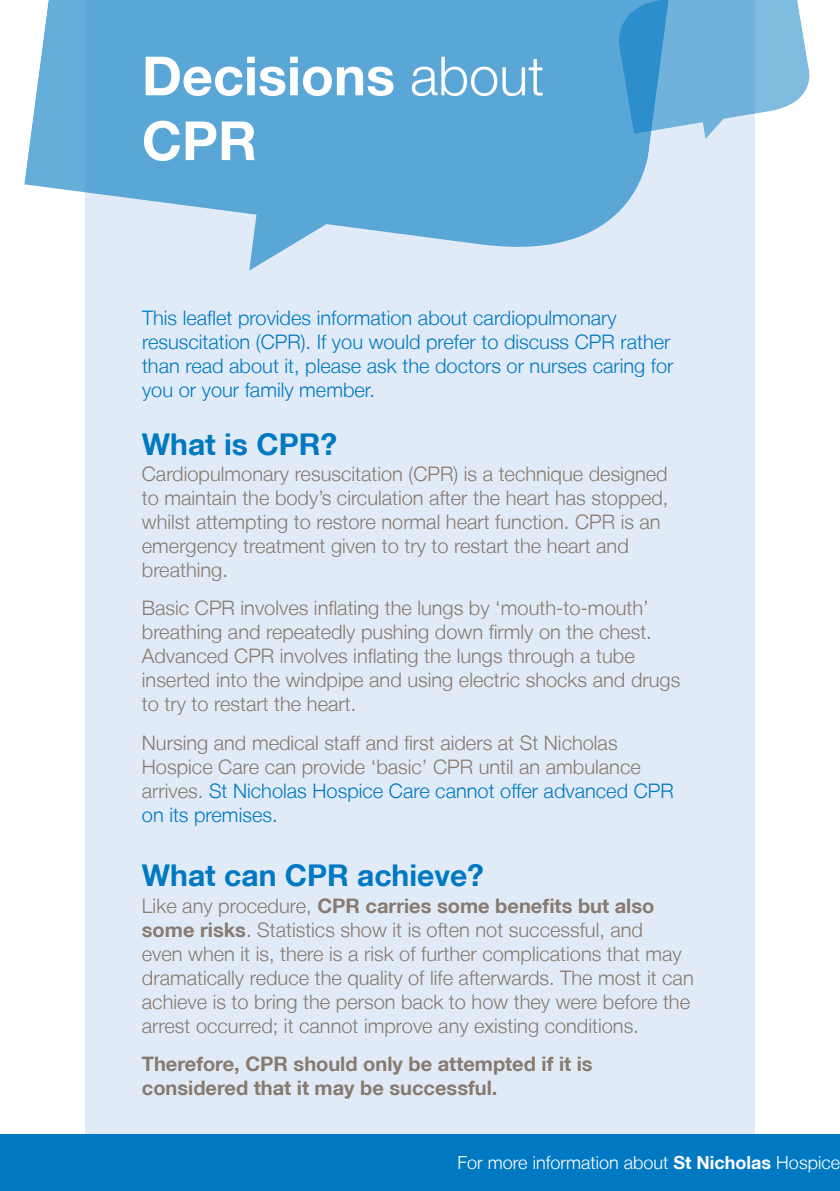
<style>
.page{position:relative;width:840px;height:1191px;background:#fff}
.page>*{position:absolute;margin:0;border:0;box-sizing:border-box;transform-origin:0 0}
.t1{font:700 54px "Helvetica Neue LT";color:#fff}
.t2{font:700 30px "Helvetica Neue LT";color:#0079c2}
.t3{font:300 20px/24px "Helvetica Neue LT";color:#877a70}
.t4{font:300 20px/24px "Helvetica Neue LT";color:#0079c2}
.t5{font:700 20px "Helvetica Neue LT";color:#877a70}
.t6{font:300 18px "Helvetica Neue LT";color:#fff}
.s1{font-weight:300}
.s2{color:#877a70}
.s3{font-weight:700}
</style>
<div class="page">
<div style="left:85px;top:0;width:669px;height:1191px;background:#e1ebf7"></div>
<div style="left:0;top:1134px;width:839px;height:57px;background:#0079c2"></div>
<svg style="left:689px;top:0;width:121px;height:139px"></svg>
<svg style="left:24px;top:0;width:665px;height:271px;fill:#5aa6d7"></svg>
<p class="t1" style="left:142px;top:43px;width:403px">Decisions <span class="s1">about</span></p>
<p class="t1" style="left:142px;top:107px;width:117px">CPR</p>
<p class="t4" style="left:142px;top:305px;width:476px">This leaflet provides information about cardiopulmonary</p>
<p class="t4" style="left:142px;top:329px;width:532px">resuscitation (CPR). If you would prefer to discuss CPR rather than read about it, please ask the doctors or nurses caring for you or your family member.</p>
<p class="t2" style="left:142px;top:425px;width:197px">What is CPR?</p>
<p class="t3" style="left:142px;top:461px;width:528px">Cardiopulmonary resuscitation (CPR) is a technique designed to maintain the body’s circulation after the heart has stopped, whilst attempting to restore normal heart function. CPR is an emergency treatment given to try to restart the heart and</p>
<p class="t3" style="left:142px;top:557px;width:87px">breathing.</p>
<p class="t3" style="left:142px;top:595px;width:511px">Basic CPR involves inflating the lungs by ‘mouth-to-mouth’ breathing and repeatedly pushing down firmly on the chest.</p>
<p class="t3" style="left:142px;top:643px;width:494px">Advanced CPR involves inflating the lungs through a tube</p>
<p class="t3" style="left:142px;top:667px;width:539px">inserted into the windpipe and using electric shocks and drugs to try to restart the heart.</p>
<p class="t3" style="left:142px;top:730px;width:477px">Nursing and medical staff and first aiders at St Nicholas</p>
<p class="t3" style="left:142px;top:754px;width:500px">Hospice Care can provide ‘basic’ CPR until an ambulance</p>
<p class="t4" style="left:142px;top:778px;width:533px"><span class="s2">arrives.</span> St Nicholas Hospice Care cannot offer advanced CPR on its premises.</p>
<p class="t2" style="left:142px;top:856px;width:343px">What can CPR achieve?</p>
<p class="t3" style="left:142px;top:893px;width:553px">Like any procedure, <span class="s3">CPR carries some benefits but also some risks</span>. Statistics show it is often not successful, and<br>even when it is, there is a risk of further complications that may dramatically reduce the quality of life afterwards. The most it can achieve is to bring the person back to how they were before the arrest occurred; it cannot improve any existing conditions.</p>
<p class="t5" style="left:142px;top:1051px;width:452px">Therefore, CPR should only be attempted if it is</p>
<p class="t5" style="left:142px;top:1075px;width:357px">considered that it may be successful.</p>
<p class="t6" style="left:457px;top:1151px;width:384px">For more information about <span class="s3">St Nicholas</span> Hospice</p>
</div>
